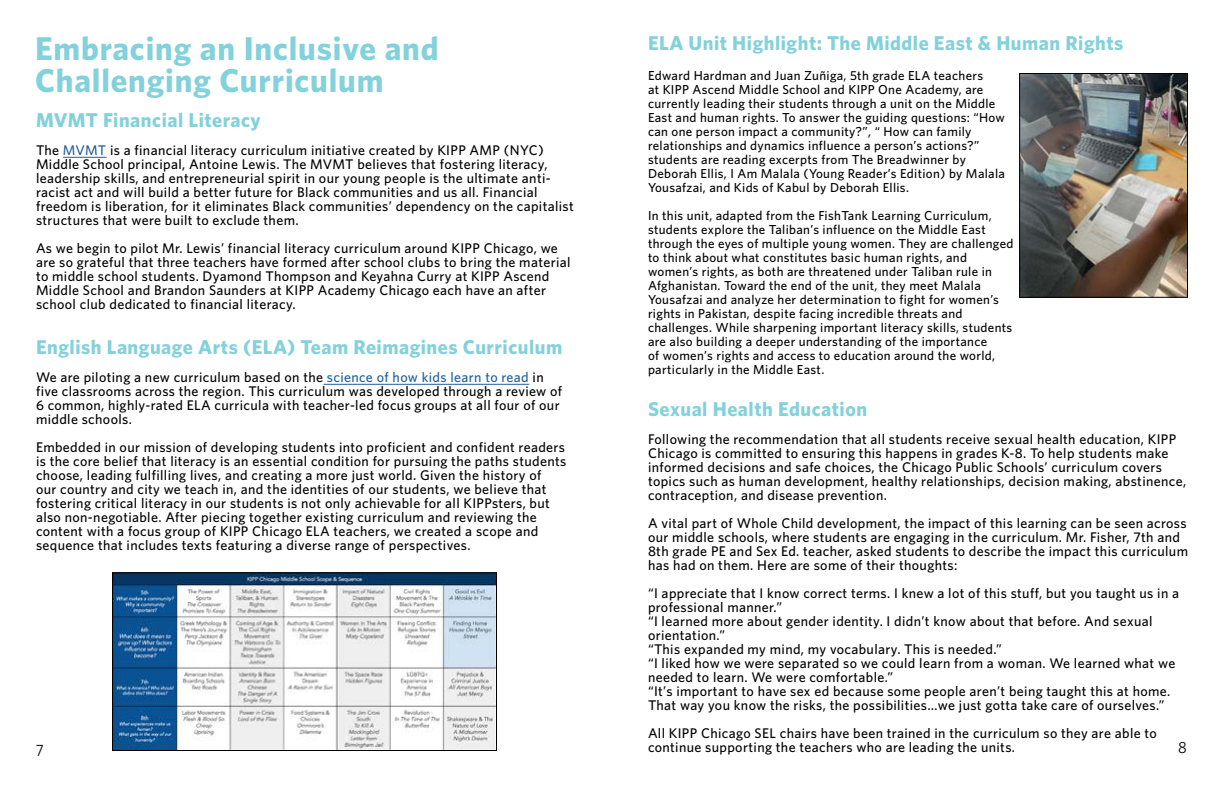
<style>
.page{position:relative;width:1224px;height:792px;background:#fff}
.page>*{position:absolute;margin:0;border:0;box-sizing:border-box;transform-origin:0 0}
.t1{font:700 33px/32px "Whitney";letter-spacing:.025em;color:#82d1db}
.t2{font:700 20px "Whitney";letter-spacing:.025em;color:#82d1db}
.t3{font:16px "Whitney Book SC";color:#000}
.t4{font:500 14px/14px "Whitney";letter-spacing:.025em;color:#000}
.t5{font:500 13px/14px "Whitney";letter-spacing:.025em;color:#000}
.s1{color:#215e9e}
</style>
<div class="page">
<hr style="left:63px;top:157px;width:44px;height:1px;background:#215e9e">
<hr style="left:323px;top:384px;width:206px;height:1px;background:#215e9e">
<img style="left:114px;top:574px;width:381px;height:175px">
<div style="left:112px;top:572px;width:385px;height:179px;border:1px solid #000"></div>
<img style="left:1021px;top:75px;width:165px;height:221px">
<div style="left:1019px;top:73px;width:169px;height:225px;border:1px solid #000"></div>
<h1 class="t1" style="left:35px;top:31px;width:405px">Embracing an Inclusive and<br>Challenging Curriculum</h1>
<h2 class="t2" style="left:36px;top:108px;width:226px">MVMT Financial Literacy</h2>
<p class="t4" style="left:36px;top:143px;width:539px">The <span class="s1">MVMT</span> is a financial literacy curriculum initiative created by KIPP AMP (NYC)<br>Middle School principal, Antoine Lewis. The MVMT believes that fostering literacy, leadership skills, and entrepreneurial spirit in our young people is the ultimate anti&shy;racist act and will build a better future for Black communities and us all. Financial freedom is liberation, for it eliminates Black communities’ dependency on the capitalist structures that were built to exclude them.</p>
<p class="t4" style="left:36px;top:241px;width:536px">As we begin to pilot Mr. Lewis’ financial literacy curriculum around KIPP Chicago, we are so grateful that three teachers have formed after school clubs to bring the material to middle school students. Dyamond Thompson and Keyahna Curry at KIPP Ascend Middle School and Brandon Saunders at KIPP Academy Chicago each have an after school club dedicated to financial literacy.</p>
<h2 class="t2" style="left:36px;top:335px;width:528px">English Language Arts (ELA) Team Reimagines Curriculum</h2>
<p class="t4" style="left:36px;top:370px;width:528px">We are piloting a new curriculum based on the <span class="s1">science of how kids learn to read</span> in five classrooms across the region. This curriculum was developed through a review of 6 common, highly-rated ELA curricula with teacher-led focus groups at all four of our middle schools.</p>
<p class="t4" style="left:36px;top:440px;width:532px">Embedded in our mission of developing students into proficient and confident readers is the core belief that literacy is an essential condition for pursuing the paths students choose, leading fulfilling lives, and creating a more just world. Given the history of<br>our country and city we teach in, and the identities of our students, we believe that fostering critical literacy in our students is not only achievable for all KIPPsters, but also non-negotiable. After piecing together existing curriculum and reviewing the content with a focus group of KIPP Chicago ELA teachers, we created a scope and sequence that includes texts featuring a diverse range of perspectives.</p>
<p class="t3" style="left:36px;top:738px;width:9px">7</p>
<h2 class="t2" style="left:648px;top:31px;width:477px">ELA Unit Highlight: The Middle East &amp; Human Rights</h2>
<p class="t5" style="left:648px;top:69px;width:359px">Edward Hardman and Juan Zuñiga, 5th grade ELA teachers<br>at KIPP Ascend Middle School and KIPP One Academy, are currently leading their students through a unit on the Middle East and human rights. To answer the guiding questions: “How can one person impact a community?”, “ How can family relationships and dynamics influence a person’s actions?” students are reading excerpts from The Breadwinner by Deborah Ellis, I Am Malala (Young Reader’s Edition) by Malala Yousafzai, and Kids of Kabul by Deborah Ellis.</p>
<p class="t5" style="left:648px;top:209px;width:367px">In this unit, adapted from the FishTank Learning Curriculum, students explore the Taliban’s influence on the Middle East through the eyes of multiple young women. They are challenged to think about what constitutes basic human rights, and women’s rights, as both are threatened under Taliban rule in Afghanistan. Toward the end of the unit, they meet Malala Yousafzai and analyze her determination to fight for women’s rights in Pakistan, despite facing incredible threats and challenges. While sharpening important literacy skills, students are also building a deeper understanding of the importance<br>of women’s rights and access to education around the world, particularly in the Middle East.</p>
<h2 class="t2" style="left:648px;top:397px;width:221px">Sexual Health Education</h2>
<p class="t4" style="left:648px;top:432px;width:540px">Following the recommendation that all students receive sexual health education, KIPP Chicago is committed to ensuring this happens in grades K-8. To help students make informed decisions and safe choices, the Chicago Public Schools’ curriculum covers topics such as human development, healthy relationships, decision making, abstinence, contraception, and disease prevention.</p>
<p class="t4" style="left:648px;top:516px;width:542px">A vital part of Whole Child development, the impact of this learning can be seen across our middle schools, where students are engaging in the curriculum. Mr. Fisher, 7th and 8th grade PE and Sex Ed. teacher, asked students to describe the impact this curriculum has had on them. Here are some of their thoughts:</p>
<p class="t4" style="left:648px;top:586px;width:533px">“I appreciate that I know correct terms. I knew a lot of this stuff, but you taught us in a professional manner.”<br>“I learned more about gender identity. I didn’t know about that before. And sexual orientation.”<br>“This expanded my mind, my vocabulary. This is needed.”<br>“I liked how we were separated so we could learn from a woman. We learned what we needed to learn. We were comfortable.”<br>“It’s important to have sex ed because some people aren’t being taught this at home.<br>That way you know the risks, the possibilities…we just gotta take care of ourselves.”</p>
<p class="t4" style="left:648px;top:726px;width:510px">All KIPP Chicago SEL chairs have been trained in the curriculum so they are able to continue supporting the teachers who are leading the units.</p>
<p class="t3" style="left:1178px;top:738px;width:10px">8</p>
</div>
